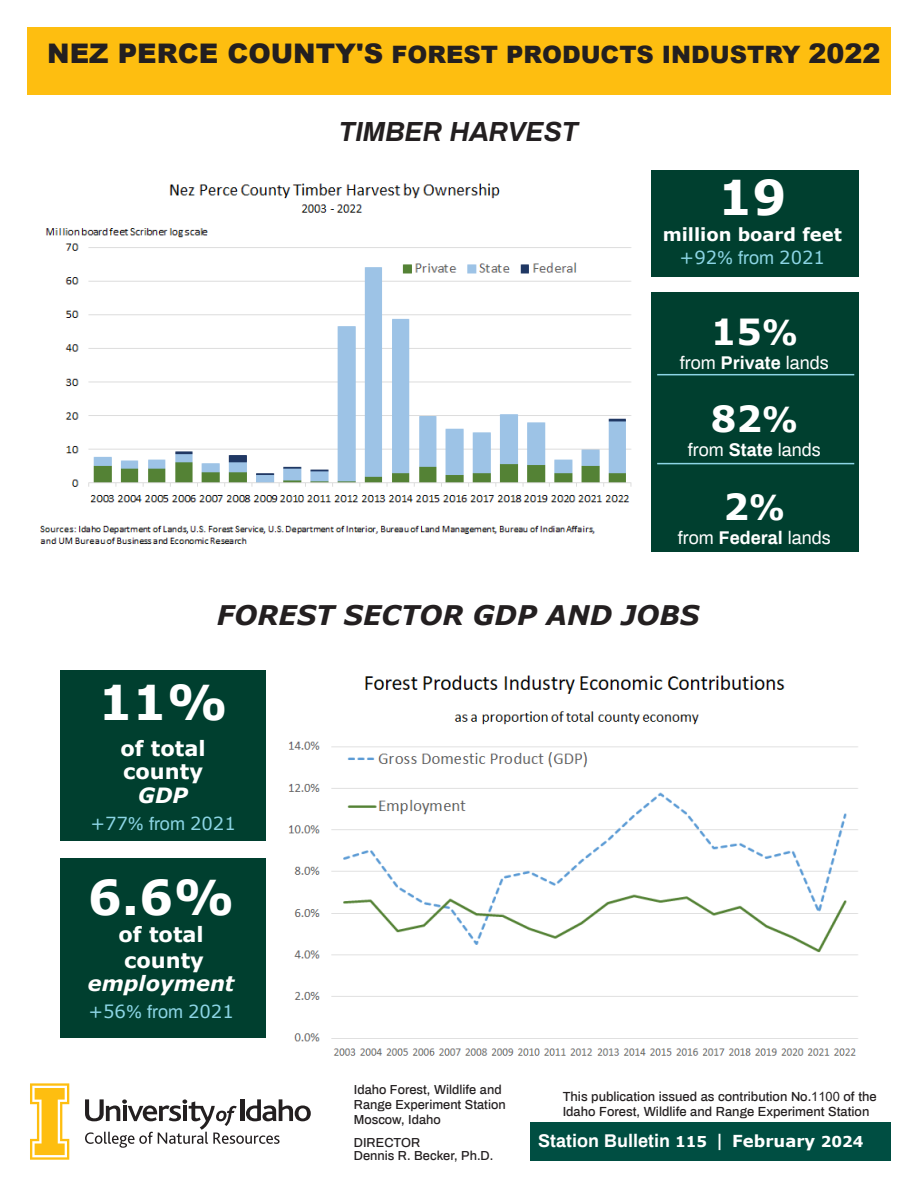
<style>
.page{position:relative;width:918px;height:1188px;background:#fff}
.page>*{position:absolute;margin:0;border:0;box-sizing:border-box;transform-origin:0 0}
.t1{font:700 48px "Verdana";color:#fff}
.t2{font:700 36px "Verdana";color:#fff}
.t3{font:italic 700 27px "Verdana";color:#231f20}
.t4{font:italic 700 27px "Archivo";color:#231f20}
.t5{font:900 24px "Arial";color:#231f20}
.t6{font:700 21px/22.8px "Verdana";color:#fff}
.t7{font:italic 700 21px "Verdana";color:#fff}
.t8{font:18px "Archivo";color:#fff}
.t9{font:700 18px "Archivo";color:#fff}
.t10{font:700 18px/23.4px "Verdana";color:#fff;text-align:center}
.t11{font:18px "Verdana";color:#8cd5e5}
.t12{font:500 12.9px/15.5px "Archivo";color:#231f20}
.t13{font:500 12.75px/15.3px "Archivo";color:#231f20}
.s1{font-size:27px}
.s2{font-weight:400;color:#8cd5e5}
.s3{font-family:"Archivo";font-weight:400;color:#8cd5e5}
.s4{font-family:"Archivo";font-weight:900}
.s5{font-weight:700}
.s6{font-family:"Archivo"}
.s7{font-family:"Arial";font-weight:400}
.s8{font-family:"Verdana";font-size:15px}
.s9{font-family:"Verdana";font-size:16.5px}
</style>
<div class="page">
<div style="left:531px;top:1123px;width:360px;height:38px;background:#004e42"></div>
<div style="left:651px;top:292px;width:208px;height:260px;background:#003f2f"></div>
<div style="left:27px;top:27px;width:864px;height:67px;background:#febe10"></div>
<div style="left:652px;top:171px;width:207px;height:106px;background:#003f2f"></div>
<div style="left:60px;top:671px;width:206px;height:170px;background:#003f2f"></div>
<div style="left:60px;top:858px;width:206px;height:180px;background:#003f2f"></div>
<hr style="left:657px;top:374px;width:197px;height:1px;background:#8cd5e5">
<hr style="left:657px;top:463px;width:197px;height:1px;background:#8cd5e5">
<svg style="left:30px;top:1083px;width:39px;height:77px"></svg>
<svg style="left:85px;top:1099px;width:226px;height:49px"></svg>
<img style="left:40px;top:183px;width:592px;height:361px">
<img style="left:288px;top:675px;width:570px;height:381px">
<h3 class="t5" style="left:47px;top:38px;width:835px"><span class="s1">NEZ PERCE COUNTY'S</span> FOREST PRODUCTS INDUSTRY <span class="s1">2022</span></h3>
<h3 class="t4" style="left:339px;top:113px;width:241px">TIMBER HARVEST</h3>
<h1 class="t1" style="left:718px;top:164px;width:70px">19</h1>
<h3 class="t10" style="left:663px;top:222px;width:181px">million board feet <span class="s2">+92</span><span class="s3">% from</span> <span class="s2">2021</span></h3>
<h2 class="t2" style="left:711px;top:306px;width:89px">15<span class="s4">%</span></h2>
<h3 class="t8" style="left:680px;top:350px;width:151px">from <span class="s5">Private</span> lands</h3>
<h2 class="t2" style="left:711px;top:394px;width:89px">82<span class="s4">%</span></h2>
<h3 class="t8" style="left:688px;top:438px;width:135px">from <span class="s5">State</span> lands</h3>
<h2 class="t2" style="left:724px;top:481px;width:63px">2<span class="s4">%</span></h2>
<h3 class="t8" style="left:678px;top:525px;width:155px">from <span class="s5">Federal</span> lands</h3>
<h3 class="t3" style="left:217px;top:596px;width:484px">FOREST SECTOR GDP AND JOBS</h3>
<h1 class="t1" style="left:98px;top:668px;width:131px">11%</h1>
<h3 class="t6" style="left:120px;top:736px;width:87px">of total county</h3>
<h3 class="t7" style="left:138px;top:781px;width:51px">GDP</h3>
<h3 class="t11" style="left:90px;top:811px;width:147px">+77<span class="s6">% from</span> 2021</h3>
<h1 class="t1" style="left:88px;top:864px;width:148px">6.6%</h1>
<h3 class="t6" style="left:119px;top:922px;width:87px;line-height:25.2px">of total county</h3>
<h3 class="t7" style="left:88px;top:969px;width:148px">employment</h3>
<h3 class="t11" style="left:88px;top:999px;width:147px">+56<span class="s6">% from</span> 2021</h3>
<p class="t13" style="left:354px;top:1081px;width:153px">Idaho Forest, Wildlife and<br>Range Experiment Station<br>Moscow, Idaho</p>
<p class="t13" style="left:354px;top:1135px;width:141px;line-height:13.5px">DIRECTOR<br>Dennis R. Becker, Ph.D.</p>
<p class="t12" style="left:563px;top:1088px;width:316px">This publication issued as contribution No.<span class="s7">1100</span> of the<br>Idaho Forest, Wildlife and Range Experiment Station</p>
<h3 class="t9" style="left:538px;top:1128px;width:327px">Station Bulletin <span class="s8">115</span> | <span class="s9">February</span> <span class="s8">2024</span></h3>
</div>
